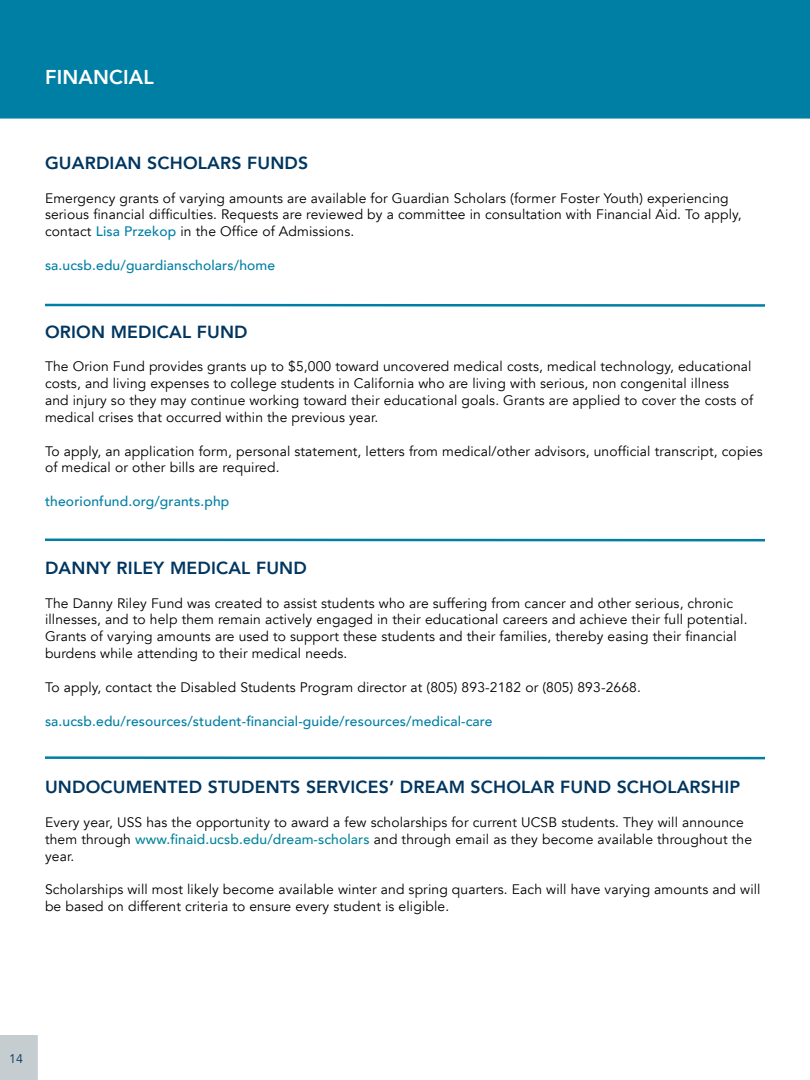
<style>
.page{position:relative;width:810px;height:1080px;background:#fff}
.page>*{position:absolute;margin:0;border:0;box-sizing:border-box;transform-origin:0 0}
.t1{font:800 20px "Avenir";letter-spacing:.01em;color:#fff}
.t2{font:800 17.5px "Avenir";letter-spacing:.01em;color:#003660}
.t3{font:13.75px/16.9px "Avenir";letter-spacing:.01em;color:#000}
.t4{font:500 13.75px "Avenir";letter-spacing:.01em;color:#007fa4}
.t5{font:12.5px "Avenir";color:#003660}
.s1{font-weight:500;color:#007fa4}
.s2{font-weight:500;color:#04859b}
</style>
<div class="page">
<div style="left:0;top:1035px;width:38px;height:45px;background:#c6cdd1"></div>
<div style="left:0;top:0;width:810px;height:119px;background:#007fa4"></div>
<svg style="left:45px;top:303px;width:720px;height:4px;background:#5faec5"></svg>
<svg style="left:45px;top:538px;width:720px;height:4px;background:#5faec5"></svg>
<svg style="left:45px;top:756px;width:720px;height:4px;background:#5faec5"></svg>
<h1 class="t1" style="left:45px;top:62px;width:111px">FINANCIAL</h1>
<p class="t2" style="left:45px;top:149px;width:265px">GUARDIAN SCHOLARS FUNDS</p>
<p class="t3" style="left:45px;top:190px;width:698px">Emergency grants of varying amounts are available for Guardian Scholars (former Foster Youth) experiencing serious financial difficulties. Requests are reviewed by a committee in consultation with Financial Aid. To apply, contact <span class="s1">Lisa Przekop</span> in the Office of Admissions.</p>
<p class="t4" style="left:45px;top:253px;width:232px">sa.ucsb.edu/guardianscholars/home</p>
<p class="t2" style="left:45px;top:318px;width:204px">ORION MEDICAL FUND</p>
<p class="t3" style="left:45px;top:358px;width:710px">The Orion Fund provides grants up to $5,000 toward uncovered medical costs, medical technology, educational costs, and living expenses to college students in California who are living with serious, non congenital illness and injury so they may continue working toward their educational goals. Grants are applied to cover the costs of medical crises that occurred within the previous year.</p>
<p class="t3" style="left:45px;top:443px;width:719px">To apply, an application form, personal statement, letters from medical/other advisors, unofficial transcript, copies of medical or other bills are required.</p>
<p class="t4" style="left:45px;top:490px;width:186px">theorionfund.org/grants.php</p>
<p class="t2" style="left:45px;top:554px;width:263px">DANNY RILEY MEDICAL FUND</p>
<p class="t3" style="left:45px;top:595px;width:704px">The Danny Riley Fund was created to assist students who are suffering from cancer and other serious, chronic illnesses, and to help them remain actively engaged in their educational careers and achieve their full potential.<br>Grants of varying amounts are used to support these students and their families, thereby easing their financial burdens while attending to their medical needs.</p>
<p class="t3" style="left:45px;top:679px;width:598px">To apply, contact the Disabled Students Program director at (805) 893-2182 or (805) 893-2668.</p>
<p class="t4" style="left:45px;top:709px;width:449px">sa.ucsb.edu/resources/student-financial-guide/resources/medical-care</p>
<p class="t2" style="left:45px;top:773px;width:697px">UNDOCUMENTED STUDENTS SERVICES’ DREAM SCHOLAR FUND SCHOLARSHIP</p>
<p class="t3" style="left:45px;top:814px;width:709px">Every year, USS has the opportunity to award a few scholarships for current UCSB students. They will announce them through <span class="s2">www.finaid.ucsb.edu/dream-scholars</span> and through email as they become available throughout the year.</p>
<p class="t3" style="left:45px;top:881px;width:717px">Scholarships will most likely become available winter and spring quarters. Each will have varying amounts and will be based on different criteria to ensure every student is eligible.</p>
<p class="t5" style="left:9px;top:1051px;width:16px">14</p>
</div>
